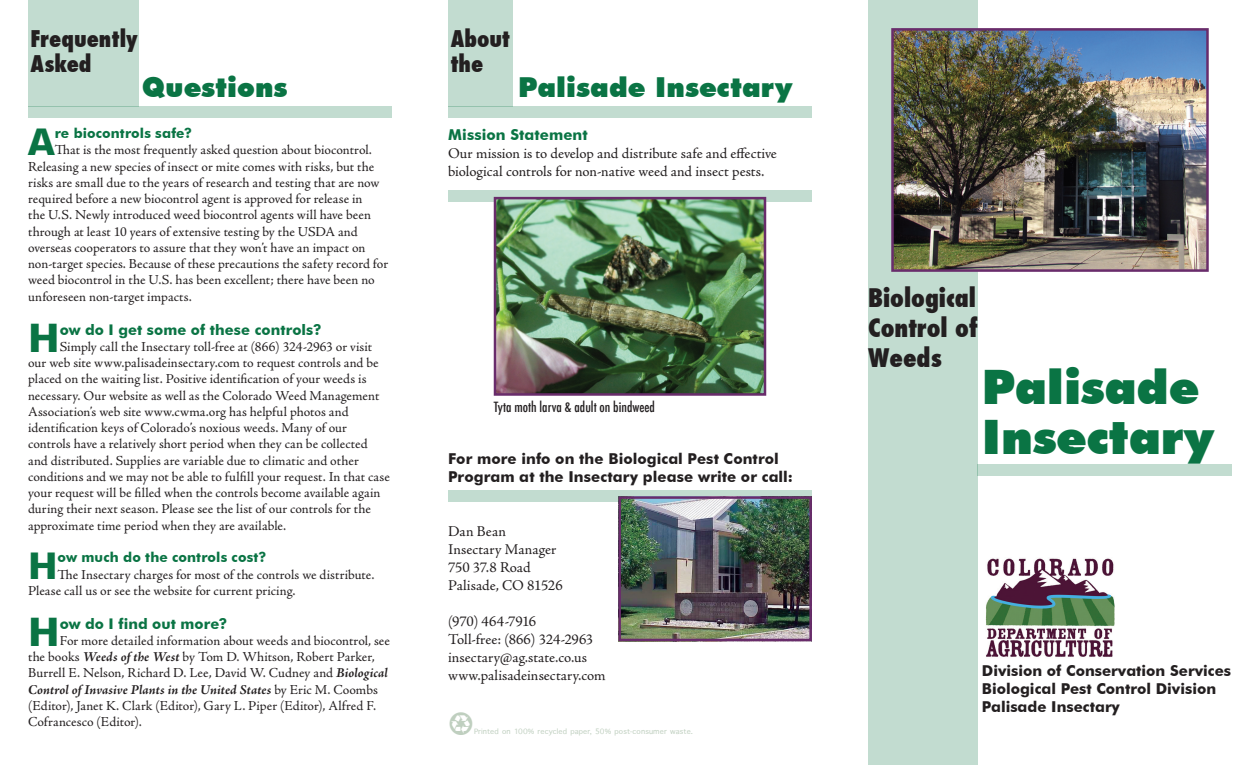
<style>
.page{position:relative;width:1260px;height:765px;background:#fff}
.page>*{position:absolute;margin:0;border:0;box-sizing:border-box;transform-origin:0 0}
.t1{font:900 47.5px/50px "Futura BT";color:#0a7444}
.t2{font:700 39.38px "Futura BT";color:#0a7444}
.t3{font:700 36.88px "Futura BT";color:#0a7444}
.t4{font:900 27.5px "Futura BT";letter-spacing:.01em;color:#0a7444}
.t5{font:800 condensed 25px/30px "Futura";color:#231f20;text-align:justify}
.t6{font:800 condensed 22.5px/25px "Futura";color:#231f20}
.t7{font:15px/18px "Adobe Jenson Pro";color:#231f20}
.t8{font:700 15px/18px "Futura BT";color:#231f20}
.t9{font:700 15px "Futura BT";letter-spacing:.005em;color:#0a7444}
.t10{font:700 14.75px "Futura BT";letter-spacing:.005em;color:#0a7444}
.t11{font:13.75px/16.2px "Adobe Jenson Pro";color:#231f20}
.t12{font:700 13.75px "Futura BT";letter-spacing:.005em;color:#0a7444}
.t13{font:500 condensed 13.75px "Futura";color:#231f20}
.t14{font:10px "Apple Symbols";color:#bfcfbf}
.s1{font-weight:700;font-style:italic}
</style>
<div class="page">
<div style="left:448px;top:491px;width:364px;height:11px;background:#c2dcd0"></div>
<div style="left:28px;top:0;width:111px;height:107px;background:#c2dcd0"></div>
<div style="left:868px;top:0;width:110px;height:765px;background:#c2dcd0"></div>
<div style="left:448px;top:0;width:64px;height:107px;background:#c2dcd0"></div>
<div style="left:28px;top:107px;width:364px;height:11px;background:#c2dcd0"></div>
<div style="left:448px;top:107px;width:364px;height:11px;background:#c2dcd0"></div>
<img style="left:621px;top:499px;width:188px;height:139px">
<div style="left:618px;top:496px;width:194px;height:145px;border:2px solid #692c6b"></div>
<div style="left:978px;top:465px;width:254px;height:11px;background:#c2dcd0"></div>
<img style="left:985px;top:558px;width:130px;height:99px">
<img style="left:894px;top:31px;width:312px;height:238px">
<div style="left:891px;top:28px;width:318px;height:244px;border:2px solid #692c6b"></div>
<svg style="left:448px;top:191px;width:364px;height:11px;background:#c0d9ce"></svg>
<img style="left:497px;top:200px;width:266px;height:193px">
<div style="left:494px;top:197px;width:272px;height:199px;border:2px solid #692c6b"></div>
<h3 class="t6" style="left:31px;top:26px;width:109px">Frequently<br>Asked</h3>
<h3 class="t4" style="left:142px;top:70px;width:147px">Questions</h3>
<h3 class="t3" style="left:28px;top:119px;width:28px">A</h3>
<p class="t12" style="left:55px;top:125px;width:139px">re biocontrols safe?</p>
<p class="t11" style="left:28px;top:142px;width:362px;text-indent:27px">That is the most frequently asked question about biocontrol.<br>Releasing a new species of insect or mite comes with risks, but the risks are small due to the years of research and testing that are now required before a new biocontrol agent is approved for release in<br>the U.S. Newly introduced weed biocontrol agents will have been through at least 10 years of extensive testing by the USDA and overseas cooperators to assure that they won’t have an impact on non-target species. Because of these precautions the safety record for weed biocontrol in the U.S. has been excellent; there have been no unforeseen non-target impacts.</p>
<h2 class="t2" style="left:28px;top:314px;width:33px">H</h2>
<p class="t10" style="left:60px;top:320px;width:264px">ow do I get some of these controls?</p>
<p class="t11" style="left:28px;top:339px;width:363px;text-indent:32px">Simply call the Insectary toll-free at (866) 324-2963 or visit our web site www.palisadeinsectary.com to request controls and be placed on the waiting list. Positive identification of your weeds is necessary. Our website as well as the Colorado Weed Management Association’s web site www.cwma.org has helpful photos and identification keys of Colorado’s noxious weeds. Many of our controls have a relatively short period when they can be collected and distributed. Supplies are variable due to climatic and other conditions and we may not be able to fulfill your request. In that case your request will be filled when the controls become available again during their next season. Please see the list of our controls for the approximate time period when they are available.</p>
<h3 class="t3" style="left:28px;top:543px;width:31px">H</h3>
<p class="t12" style="left:58px;top:549px;width:210px">ow much do the controls cost?</p>
<p class="t11" style="left:28px;top:566px;width:348px;text-indent:30px">The Insectary charges for most of the controls we distribute.<br>Please call us or see the website for current pricing.</p>
<h2 class="t2" style="left:28px;top:608px;width:33px">H</h2>
<p class="t10" style="left:60px;top:614px;width:169px">ow do I find out more?</p>
<p class="t11" style="left:28px;top:633px;width:363px;text-indent:32px">For more detailed information about weeds and biocontrol, see the books <span class="s1">Weeds of the West</span> by Tom D. Whitson, Robert Parker, Burrell E. Nelson, Richard D. Lee, David W. Cudney and <span class="s1">Biological Control of Invasive Plants in the United States</span> by Eric M. Coombs (Editor), Janet K. Clark (Editor), Gary L. Piper (Editor), Alfred F.<br>Cofrancesco (Editor).</p>
<h3 class="t6" style="left:451px;top:26px;width:61px">About the</h3>
<h3 class="t4" style="left:518px;top:71px;width:276px">Palisade Insectary</h3>
<p class="t9" style="left:448px;top:126px;width:141px">Mission Statement</p>
<p class="t7" style="left:448px;top:145px;width:330px">Our mission is to develop and distribute safe and effective biological controls for non-native weed and insect pests.</p>
<p class="t13" style="left:494px;top:398px;width:163px">Tyta moth larva &amp; adult on bindweed</p>
<p class="t8" style="left:448px;top:450px;width:346px">For more info on the Biological Pest Control<br>Program at the Insectary please write or call:</p>
<p class="t7" style="left:448px;top:523px;width:116px">Dan Bean<br>Insectary Manager<br>750 37.8 Road<br>Palisade, CO 81526</p>
<p class="t7" style="left:448px;top:613px;width:159px">(970) 464-7916<br>Toll-free: (866) 324-2963 insectary@ag.state.co.us www.palisadeinsectary.com</p>
<p class="t14" style="left:483px;top:725px;width:29px">■▼ □■</p>
<p class="t14" style="left:557px;top:725px;width:3px">●</p>
<p class="t14" style="left:619px;top:725px;width:36px">□▲▼ □■▲◆</p>
<h3 class="t5" style="left:868px;top:282px;width:111px">Biological Control of Weeds</h3>
<h1 class="t1" style="left:982px;top:362px;width:234px">Palisade<br>Insectary</h1>
<p class="t8" style="left:982px;top:662px;width:251px">Division of Conservation Services<br>Biological Pest Control Division<br>Palisade Insectary</p>
</div>
